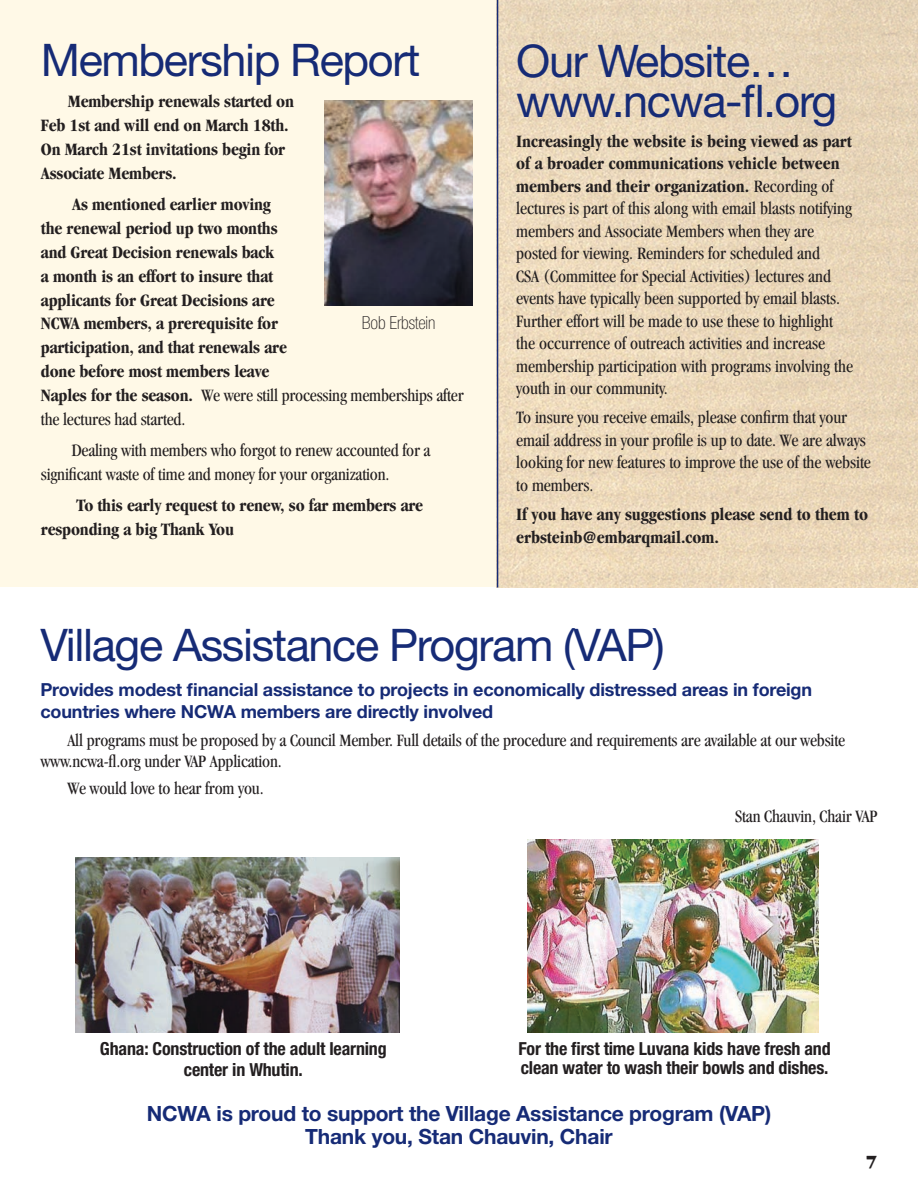
<style>
.page{position:relative;width:918px;height:1188px;background:#fff9e7}
.page>*{position:absolute;margin:0;border:0;box-sizing:border-box;transform-origin:0 0}
.t1{font:45px/40.5px "Helvetica Neue";letter-spacing:-.03em;color:#162b76}
.t2{font:700 21px/22.5px "Helvetica Neue";letter-spacing:-.01em;color:#162b76;text-align:center}
.t3{font:condensed 18px/22.5px "Garamond";letter-spacing:-.005em;color:#231f20}
.t4{font:700 condensed 18px/24px "Garamond";letter-spacing:-.01em;color:#231f20}
.t5{font:700 18px/21.6px "Helvetica Neue";letter-spacing:-.01em;color:#162b76}
.t6{font:700 condensed 18px/21.6px "Helvetica Neue";letter-spacing:-.01em;color:#231f20;text-align:center}
.t7{font:100 condensed 18px "Helvetica Neue";letter-spacing:-.01em;color:#231f20}
.t8{font:900 18px "Garamond";color:#231f20}
.s1{font-weight:400}
.s2{font-weight:700}
</style>
<div class="page">
<div style="left:0;top:588px;width:918px;height:600px;background:#fff"></div>
<img style="left:498px;top:0;width:420px;height:588px">
<img style="left:325px;top:100px;width:147px;height:205px">
<hr style="left:497px;top:0;width:1px;height:588px;background:#162b76">
<img style="left:527px;top:840px;width:292px;height:192px">
<img style="left:76px;top:857px;width:324px;height:175px">
<h1 class="t1" style="left:41px;top:39px;width:381px">Membership Report</h1>
<p class="t4" style="left:41px;top:89px;width:255px;text-indent:27px">Membership renewals started on<br>Feb 1st and will end on March 18th.<br>On March 21st invitations begin for<br>Associate Members.</p>
<p class="t4" style="left:41px;top:192px;width:424px;text-indent:31px">As mentioned earlier moving<br>the renewal period up two months<br>and Great Decision renewals back<br>a month is an effort to insure that<br>applicants for Great Decisions are<br>NCWA members, a prerequisite for<br>participation, and that renewals are<br>done before most members leave<br>Naples for the season. <span class="s1">We were still processing memberships after the lectures had started.</span></p>
<p class="t3" style="left:41px;top:438px;width:391px;line-height:24px;text-indent:31px">Dealing with members who forgot to renew accounted for a significant waste of time and money for your organization.</p>
<p class="t4" style="left:41px;top:493px;width:384px;text-indent:36px">To this early request to renew, so far members are responding a big Thank You</p>
<p class="t7" style="left:362px;top:312px;width:75px">Bob Erbstein</p>
<h1 class="t1" style="left:516px;top:40px;width:322px">Our Website… www.ncwa-fl.org</h1>
<p class="t3" style="left:516px;top:129px;width:338px"><span class="s2">Increasingly the website is being viewed as part of a broader communications vehicle between members and their organization.</span> Recording of lectures is part of this along with email blasts notifying members and Associate Members when they are posted for viewing. Reminders for scheduled and<br>CSA (Committee for Special Activities) lectures and events have typically been supported by email blasts.<br>Further effort will be made to use these to highlight the occurrence of outreach activities and increase membership participation with programs involving the youth in our community.</p>
<p class="t3" style="left:516px;top:406px;width:356px">To insure you receive emails, please confirm that your email address in your profile is up to date. We are always looking for new features to improve the use of the website to members.</p>
<p class="t4" style="left:516px;top:503px;width:353px;line-height:22.5px">If you have any suggestions please send to them to erbsteinb@embarqmail.com.</p>
<h1 class="t1" style="left:40px;top:624px;width:626px">Village Assistance Program (VAP)</h1>
<p class="t5" style="left:40px;top:679px;width:773px">Provides modest financial assistance to projects in economically distressed areas in foreign countries where NCWA members are directly involved</p>
<p class="t3" style="left:40px;top:729px;width:806px;line-height:21px;text-indent:27px">All programs must be proposed by a Council Member. Full details of the procedure and requirements are available at our website www.ncwa-fl.org under VAP Application.</p>
<p class="t3" style="left:68px;top:777px;width:198px">We would love to hear from you.</p>
<p class="t3" style="left:735px;top:805px;width:144px">Stan Chauvin, Chair VAP</p>
<p class="t6" style="left:100px;top:1037px;width:288px">Ghana: Construction of the adult learning center in Whutin.</p>
<p class="t6" style="left:518px;top:1038px;width:314px;line-height:19.5px;text-align:left">For the first time Luvana kids have fresh and clean water to wash their bowls and dishes.</p>
<p class="t2" style="left:147px;top:1102px;width:626px">NCWA is proud to support the Village Assistance program (VAP)<br>Thank you, Stan Chauvin, Chair</p>
<p class="t8" style="left:866px;top:1151px;width:13px">7</p>
</div>
